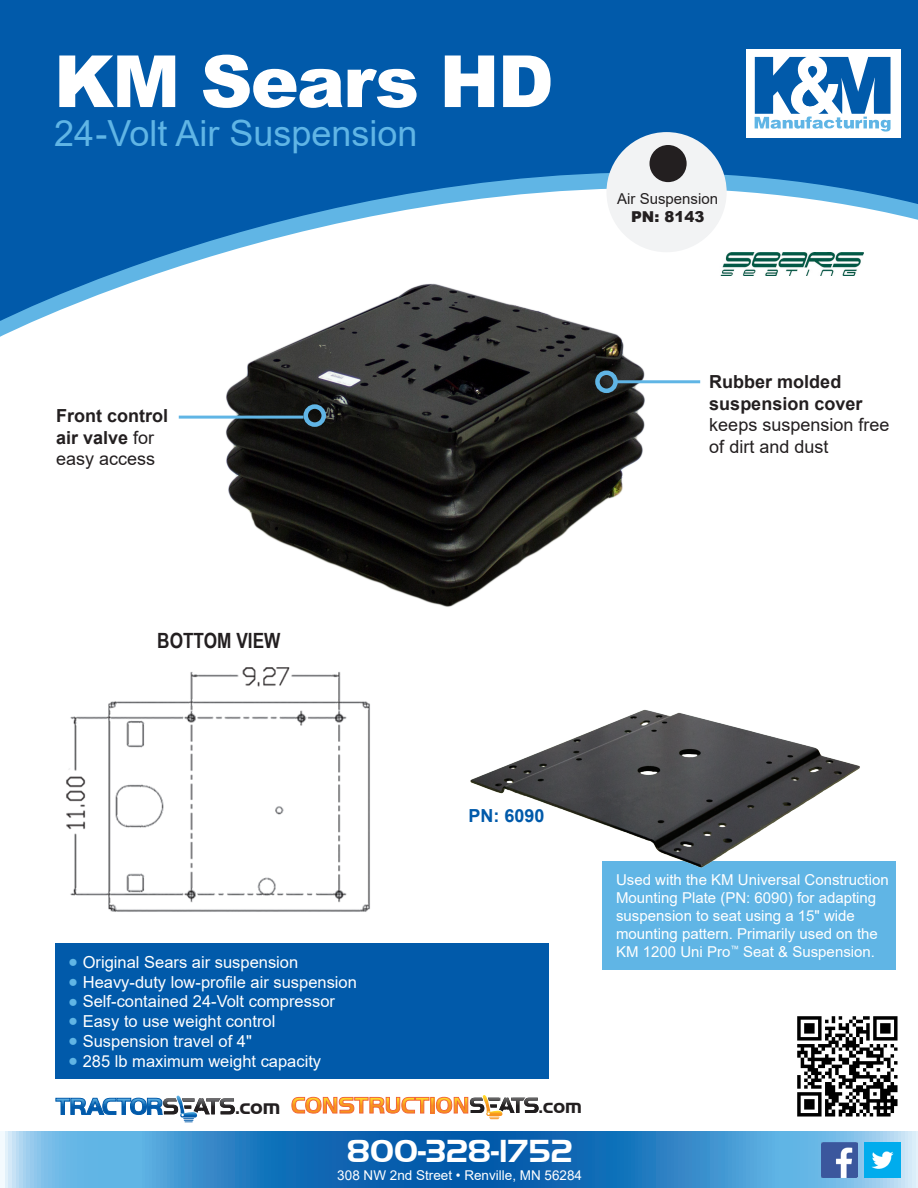
<style>
.page{position:relative;width:918px;height:1188px;background:#fff}
.page>*{position:absolute;margin:0;border:0;box-sizing:border-box;transform-origin:0 0}
.t1{font:900 72px "Arial";letter-spacing:-.025em;color:#fff}
.t2{font:36px "Arial";color:#60b5e5}
.t3{font:700 33px "Handel Got D";color:#fff}
.t4{font:700 22.05px "Handel Got D";color:#231f20}
.t5{font:700 21.15px "Handel Got D";color:#231f20}
.t6{font:700 21px "Arial Narrow";color:#231f20}
.t7{font:18px/21.6px "Arial";color:#231f20}
.t8{font:700 18px/21.6px "Arial";color:#231f20}
.t9{font:700 18px "Arial";color:#015aaa}
.t10{font:16.5px "Arial";color:#fff}
.t11{font:15px/18px "Arial";color:#fff}
.t12{font:15px "Arial";color:#231f20}
.t13{font:900 15px "Arial";color:#231f20}
.t14{font:13.5px "Arial";color:#fff}
.s1{font-weight:400}
.s2{font-weight:700}
.s3{color:#60b5e5}
</style>
<div class="page">
<svg style="left:0;top:0;width:918px;height:322px;fill:#015aaa"></svg>
<div style="left:746px;top:49px;width:155px;height:89px;background:#fff"></div>
<svg style="left:755px;top:57px;width:136px;height:75px"></svg>
<img style="left:220px;top:276px;width:434px;height:331px">
<svg style="left:1px;top:1131px;width:917px;height:57px;background:#398ac9"></svg>
<svg style="left:56px;top:1096px;width:179px;height:26px"></svg>
<img style="left:822px;top:1142px;width:35px;height:36px">
<img style="left:865px;top:1142px;width:35px;height:36px">
<img style="left:797px;top:1016px;width:101px;height:101px">
<svg style="left:292px;top:1097px;width:137px;height:16px"></svg>
<div style="left:431px;top:1097px;width:3px;height:16px;border:1px solid #f26638"></div>
<svg style="left:436px;top:1095px;width:103px;height:25px"></svg>
<div style="left:606px;top:132px;width:121px;height:120px;background:#f2f3f4;border-radius:50%"></div>
<div style="left:650px;top:145px;width:37px;height:37px;background:#231f20;border-radius:50%"></div>
<div style="left:55px;top:944px;width:494px;height:135px;background:#015aaa"></div>
<hr style="left:616px;top:380px;width:84px;height:3px;background:#60b5e5">
<div style="left:595px;top:371px;width:23px;height:22px;border:4px solid #60b5e5;border-radius:50%"></div>
<hr style="left:179px;top:416px;width:124px;height:3px;background:#60b5e5">
<div style="left:303px;top:404px;width:23px;height:23px;border:4px solid #60b5e5;border-radius:50%"></div>
<img style="left:66px;top:667px;width:304px;height:245px">
<div style="left:603px;top:861px;width:293px;height:108px;background:#60b5e5"></div>
<img style="left:470px;top:709px;width:390px;height:162px">
<img style="left:717px;top:252px;width:147px;height:24px">
<p class="t1" style="left:54px;top:29px;width:501px">KM Sears HD</p>
<p class="t2" style="left:54px;top:109px;width:365px">24-Volt Air Suspension</p>
<p class="t8" style="left:56px;top:405px;width:113px">Front control air valve <span class="s1">for easy access</span></p>
<p class="t12" style="left:617px;top:189px;width:102px">Air Suspension</p>
<p class="t13" style="left:631px;top:206px;width:75px">PN: 8143</p>
<p class="t7" style="left:709px;top:371px;width:182px"><span class="s2">Rubber molded suspension cover </span>keeps suspension free of dirt and dust</p>
<p class="t6" style="left:157px;top:625px;width:125px">BOTTOM VIEW</p>
<p class="t10" style="left:68px;top:951px;width:232px"><span class="s3">●</span> Original Sears air suspension</p>
<p class="t10" style="left:68px;top:970px;width:290px"><span class="s3">●</span> Heavy-duty low-profile air suspension</p>
<p class="t10" style="left:68px;top:990px;width:268px"><span class="s3">●</span> Self-contained 24-Volt compressor</p>
<p class="t10" style="left:68px;top:1010px;width:209px"><span class="s3">●</span> Easy to use weight control</p>
<p class="t10" style="left:68px;top:1030px;width:185px"><span class="s3">●</span> Suspension travel of 4"</p>
<p class="t10" style="left:68px;top:1050px;width:254px"><span class="s3">●</span> 285 lb maximum weight capacity</p>
<p class="t4" style="left:235px;top:1092px;width:47px">.com</p>
<p class="t9" style="left:468px;top:803px;width:78px">PN: 6090</p>
<p class="t5" style="left:539px;top:1094px;width:45px">.com</p>
<p class="t3" style="left:347px;top:1132px;width:227px">800-328-1752</p>
<p class="t14" style="left:337px;top:1166px;width:246px">308 NW 2nd Street • Renville, MN 56284</p>
<p class="t11" style="left:616px;top:870px;width:274px">Used with the KM Universal Construction<br>Mounting Plate (PN: 6090) for adapting</p>
<p class="t11" style="left:616px;top:906px;width:240px">suspension to seat using a 15" wide</p>
<p class="t11" style="left:616px;top:924px;width:263px">mounting pattern. Primarily used on the</p>
<p class="t11" style="left:616px;top:942px;width:260px">KM 1200 Uni Pro<sup>™</sup> Seat &amp; Suspension.</p>
</div>
